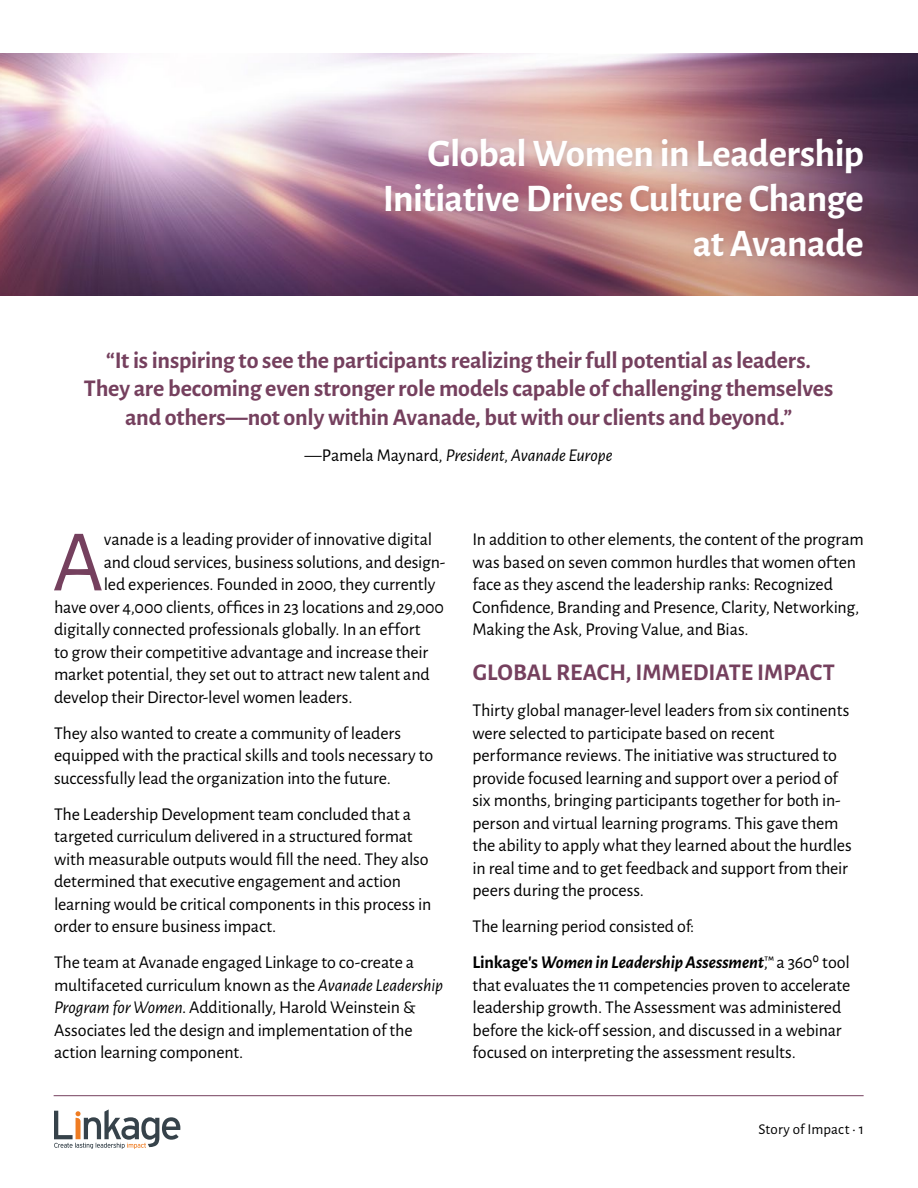
<style>
.page{position:relative;width:918px;height:1188px;background:#fff}
.page>*{position:absolute;margin:0;border:0;box-sizing:border-box;transform-origin:0 0}
.t1{font:88.2px "Alegreya Sans";color:#75405e}
.t2{font:700 39px/45px "Alegreya Sans";letter-spacing:-.015em;color:#fff;text-align:right}
.t3{font:700 24px/28.8px "Alegreya Sans";letter-spacing:-.01em;color:#75405e;text-align:center}
.t4{font:18px/22.5px "Alegreya Sans";letter-spacing:-.01em;color:#000}
.t5{font:italic 18px "Alegreya Sans";letter-spacing:-.01em;color:#000}
.t6{font:15px "Alegreya Sans";letter-spacing:.005em;color:#000}
.s1{font-style:normal}
.s2{font-style:italic}
.s3{font-weight:700}
.s4{font-weight:700;font-style:italic}
</style>
<div class="page">
<img style="left:0;top:54px;width:918px;height:242px">
<div style="left:380px;top:134px;width:491px;height:131px;background:#3a2542;opacity:.15"></div>
<svg style="left:54px;top:1109px;width:126px;height:40px"></svg>
<hr style="left:54px;top:1095px;width:810px;height:1px;background:#75405e">
<h2 class="t2" style="left:383px;top:128px;width:483px">Global Women in Leadership<br>Initiative Drives Culture Change at Avanade</h2>
<h3 class="t3" style="left:84px;top:344px;width:751px">“It is inspiring to see the participants realizing their full potential as leaders.<br>They are becoming even stronger role models capable of challenging themselves and others—not only within Avanade, but with our clients and beyond.”</h3>
<p class="t5" style="left:305px;top:443px;width:309px"><span class="s1">—Pamela Maynard,</span> President, Avanade Europe</p>
<h1 class="t1" style="left:53px;top:502px;width:52px">A</h1>
<p class="t4" style="left:104px;top:528px;width:330px">vanade is a leading provider of innovative digital</p>
<p class="t4" style="left:104px;top:550px;width:343px">and cloud services, business solutions, and design-</p>
<p class="t4" style="left:104px;top:573px;width:333px">led experiences. Founded in 2000, they currently</p>
<p class="t4" style="left:54px;top:595px;width:392px">have over 4,000 clients, offices in 23 locations and 29,000</p>
<p class="t4" style="left:54px;top:618px;width:368px">digitally connected professionals globally. In an effort</p>
<p class="t4" style="left:54px;top:640px;width:376px">to grow their competitive advantage and increase their</p>
<p class="t4" style="left:54px;top:663px;width:377px">market potential, they set out to attract new talent and</p>
<p class="t4" style="left:54px;top:685px;width:300px">develop their Director-level women leaders.</p>
<p class="t4" style="left:54px;top:721px;width:381px">They also wanted to create a community of leaders equipped with the practical skills and tools necessary to successfully lead the organization into the future.</p>
<p class="t4" style="left:54px;top:802px;width:379px">The Leadership Development team concluded that a targeted curriculum delivered in a structured format with measurable outputs would fill the need. They also determined that executive engagement and action learning would be critical components in this process in order to ensure business impact.</p>
<p class="t4" style="left:54px;top:951px;width:390px">The team at Avanade engaged Linkage to co-create a multifaceted curriculum known as the <span class="s2">Avanade Leadership Program for Women</span>. Additionally, Harold Weinstein &amp; Associates led the design and implementation of the action learning component.</p>
<p class="t4" style="left:473px;top:528px;width:393px">In addition to other elements, the content of the program was based on seven common hurdles that women often face as they ascend the leadership ranks: Recognized Confidence, Branding and Presence, Clarity, Networking, Making the Ask, Proving Value, and Bias.</p>
<h3 class="t3" style="left:473px;top:657px;width:364px">GLOBAL REACH, IMMEDIATE IMPACT</h3>
<p class="t4" style="left:472px;top:699px;width:381px">Thirty global manager-level leaders from six continents were selected to participate based on recent performance reviews. The initiative was structured to provide focused learning and support over a period of six months, bringing participants together for both in&shy;person and virtual learning programs. This gave them the ability to apply what they learned about the hurdles in real time and to get feedback and support from their peers during the process.</p>
<p class="t4" style="left:472px;top:908px;width:379px;line-height:36px">The learning period consisted of:<br><span class="s3">Linkage’s</span> <span class="s4">Women in Leadership Assessment</span>™, a 360⁰ tool</p>
<p class="t4" style="left:472px;top:973px;width:379px">that evaluates the 11 competencies proven to accelerate leadership growth. The Assessment was administered before the kick-off session, and discussed in a webinar focused on interpreting the assessment results.</p>
<p class="t6" style="left:759px;top:1119px;width:107px">Story of Impact • 1</p>
</div>
